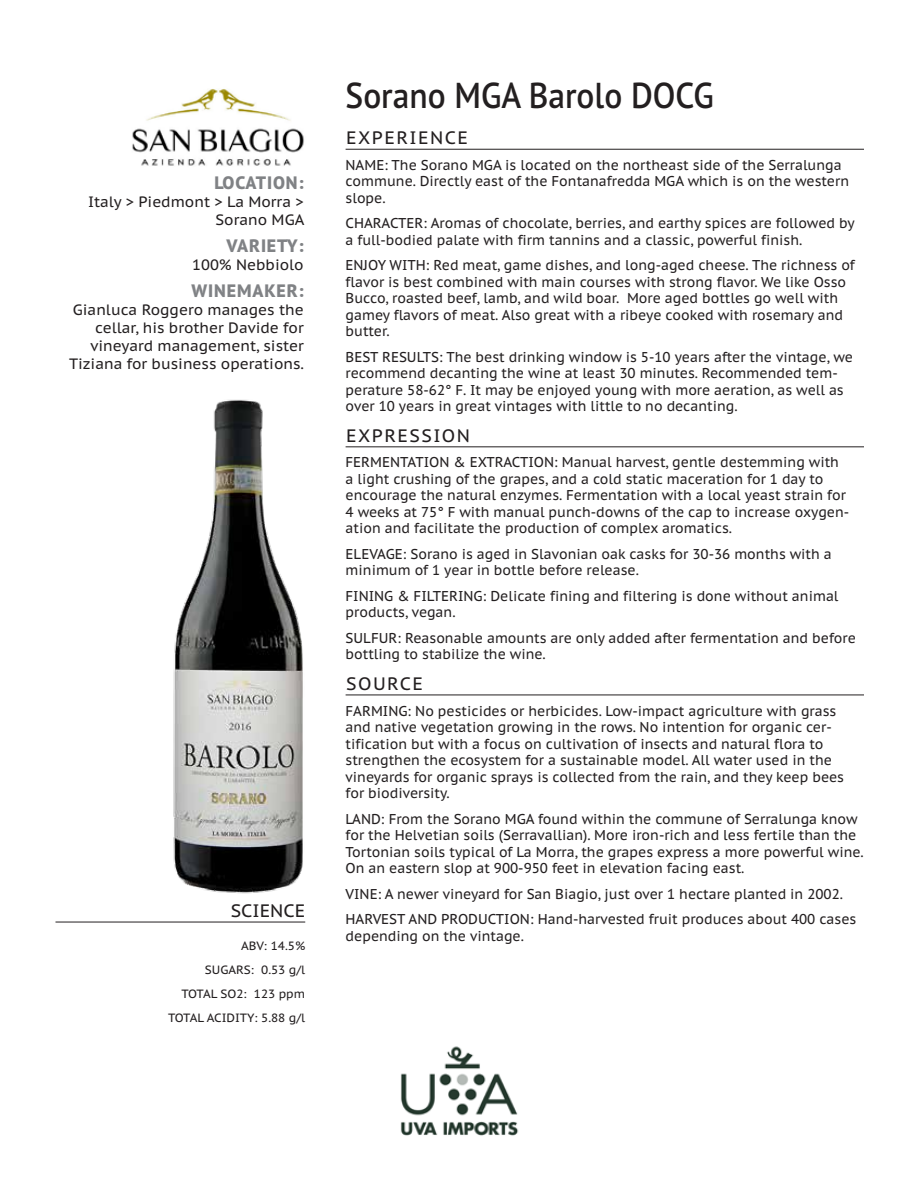
<style>
.page{position:relative;width:918px;height:1188px;background:#fff}
.page>*{position:absolute;margin:0;border:0;box-sizing:border-box;transform-origin:0 0}
.t1{font:600 36px "PT Sans Pro";color:#231f20;scale:.93 1}
.t2{font:800 18px "PT Sans Pro";letter-spacing:.05em;color:#808285}
.t3{font:18px "PT Sans Pro Caption";letter-spacing:.08em;color:#231f20}
.t4{font:18px "PT Sans Pro Caption";color:#231f20}
.t5{font:15px/18px "PT Sans Pro Caption";color:#231f20;text-align:right}
.t6{font:14.25px/16.5px "PT Sans Pro Caption";color:#231f20;scale:.96 1}
.t7{font:12px/24px "PT Sans Pro Caption";color:#231f20;text-align:right}
</style>
<div class="page">
<hr style="left:346px;top:149px;width:518px;height:1px;background:#231f20">
<hr style="left:346px;top:446px;width:518px;height:1px;background:#231f20">
<hr style="left:346px;top:695px;width:518px;height:1px;background:#231f20">
<hr style="left:56px;top:922px;width:249px;height:1px;background:#231f20">
<img style="left:400px;top:1046px;width:119px;height:90px">
<img style="left:132px;top:89px;width:172px;height:77px">
<img style="left:173px;top:399px;width:130px;height:495px">
<p class="t2" style="left:214px;top:170px;width:91px">LOCATION:</p>
<p class="t5" style="left:88px;top:192px;width:218px">Italy &gt; Piedmont &gt; La Morra &gt;<br>Sorano MGA</p>
<p class="t2" style="left:227px;top:233px;width:79px">VARIETY:</p>
<p class="t5" style="left:192px;top:255px;width:113px">100% Nebbiolo</p>
<p class="t2" style="left:192px;top:278px;width:114px">WINEMAKER:</p>
<p class="t5" style="left:69px;top:300px;width:237px">Gianluca Roggero manages the cellar, his brother Davide for vineyard management, sister<br>Tiziana for business operations.</p>
<p class="t4" style="left:231px;top:899px;width:76px">SCIENCE</p>
<p class="t7" style="left:168px;top:934px;width:139px">ABV: 14.5%<br>SUGARS: 0.53 g/l<br>TOTAL SO2: 123 ppm<br>TOTAL ACIDITY: 5.88 g/l</p>
<h1 class="t1" style="left:346px;top:72px;width:398px">Sorano MGA Barolo DOCG</h1>
<p class="t3" style="left:346px;top:126px;width:123px">EXPERIENCE</p>
<p class="t6" style="left:346px;top:156px;width:526px">NAME: The Sorano MGA is located on the northeast side of the Serralunga commune. Directly east of the Fontanafredda MGA which is on the western slope.</p>
<p class="t6" style="left:346px;top:215px;width:532px">CHARACTER: Aromas of chocolate, berries, and earthy spices are followed by a full-bodied palate with firm tannins and a classic, powerful finish.</p>
<p class="t6" style="left:346px;top:257px;width:532px">ENJOY WITH: Red meat, game dishes, and long-aged cheese. The richness of flavor is best combined with main courses with strong flavor. We like Osso Bucco, roasted beef, lamb, and wild boar. More aged bottles go well with gamey flavors of meat. Also great with a ribeye cooked with rosemary and butter.</p>
<p class="t6" style="left:346px;top:348px;width:530px">BEST RESULTS: The best drinking window is 5-10 years after the vintage, we recommend decanting the wine at least 30 minutes. Recommended tem&shy;perature 58-62° F. It may be enjoyed young with more aeration, as well as over 10 years in great vintages with little to no decanting.</p>
<p class="t3" style="left:346px;top:424px;width:125px">EXPRESSION</p>
<p class="t6" style="left:346px;top:454px;width:526px">FERMENTATION &amp; EXTRACTION: Manual harvest, gentle destemming with a light crushing of the grapes, and a cold static maceration for 1 day to encourage the natural enzymes. Fermentation with a local yeast strain for 4 weeks at 75° F with manual punch-downs of the cap to increase oxygen&shy;ation and facilitate the production of complex aromatics.</p>
<p class="t6" style="left:346px;top:545px;width:508px">ELEVAGE: Sorano is aged in Slavonian oak casks for 30-36 months with a minimum of 1 year in bottle before release.</p>
<p class="t6" style="left:346px;top:587px;width:515px">FINING &amp; FILTERING: Delicate fining and filtering is done without animal products, vegan.</p>
<p class="t6" style="left:346px;top:629px;width:533px">SULFUR: Reasonable amounts are only added after fermentation and before bottling to stabilize the wine.</p>
<p class="t3" style="left:346px;top:672px;width:78px">SOURCE</p>
<p class="t6" style="left:346px;top:702px;width:521px">FARMING: No pesticides or herbicides. Low-impact agriculture with grass and native vegetation growing in the rows. No intention for organic cer&shy;tification but with a focus on cultivation of insects and natural flora to strengthen the ecosystem for a sustainable model. All water used in the vineyards for organic sprays is collected from the rain, and they keep bees for biodiversity.</p>
<p class="t6" style="left:346px;top:810px;width:541px">LAND: From the Sorano MGA found within the commune of Serralunga know for the Helvetian soils (Serravallian). More iron-rich and less fertile than the Tortonian soils typical of La Morra, the grapes express a more powerful wine.<br>On an eastern slop at 900-950 feet in elevation facing east.</p>
<p class="t6" style="left:346px;top:880px;width:534px;line-height:25.5px">VINE: A newer vineyard for San Biagio, just over 1 hectare planted in 2002.<br>HARVEST AND PRODUCTION: Hand-harvested fruit produces about 400 cases</p>
<p class="t6" style="left:346px;top:927px;width:187px">depending on the vintage.</p>
</div>
